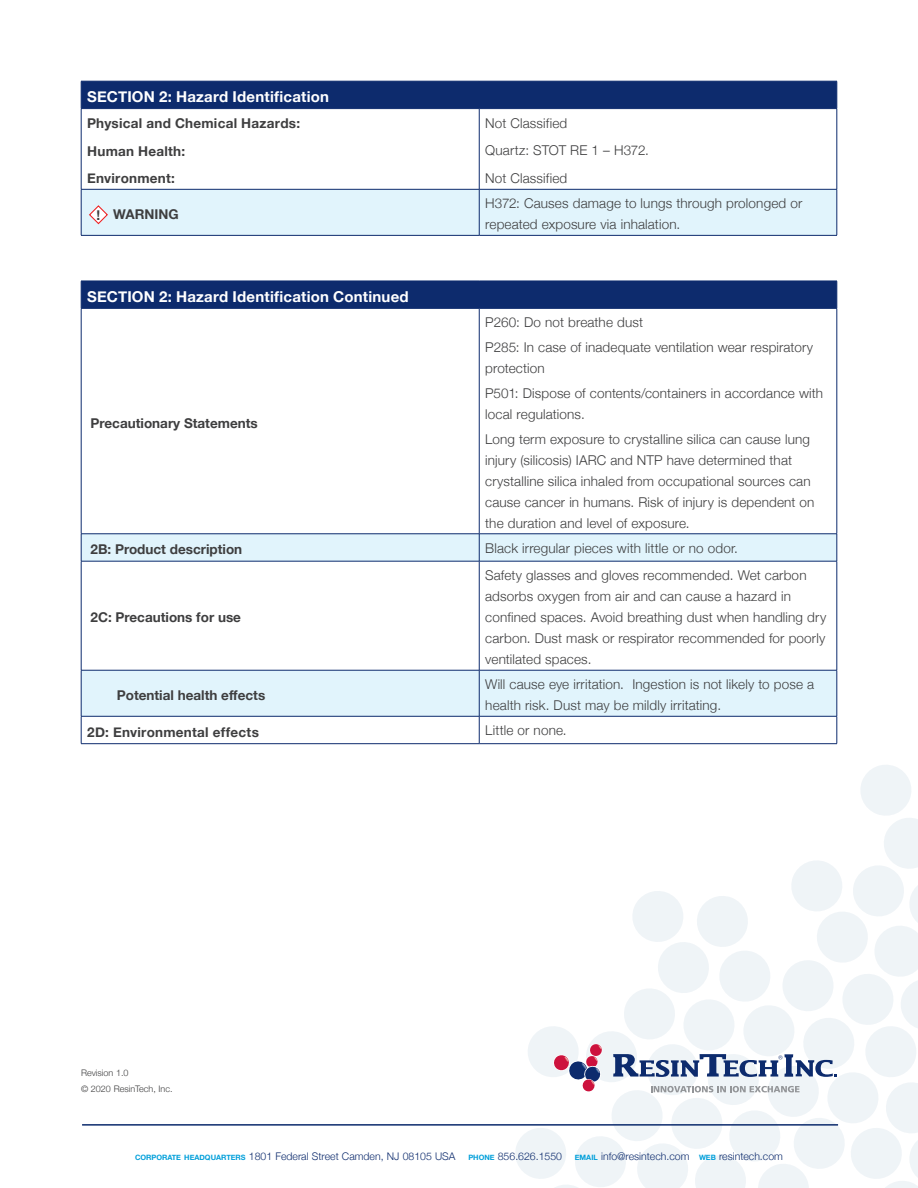
<style>
.page{position:relative;width:918px;height:1188px;background:#fff}
.page>*{position:absolute;margin:0;border:0;box-sizing:border-box;transform-origin:0 0}
.t1{font:700 15px "Helvetica Neue";letter-spacing:.015em;color:#fff}
.Physical_Prop_Operar{font:300 13.5px/21px "Helvetica Neue";letter-spacing:.01em;color:#3e3e3f}
.Ordering_Guide{font:700 13.5px "Helvetica Neue";color:#3e3e3f}
.Physical_Prop_Operar-2{font:700 13.5px "Helvetica Neue";letter-spacing:.02em;color:#3e3e3f}
.t2{font:300 10.5px "Helvetica Neue";color:#0d2b6d}
.t3{font:300 9px/16.5px "Helvetica Neue";color:#3e3e3f}
.s1{font-weight:700;font-size:7.35px;color:#009fda}
</style>
<div class="page">
<svg style="left:515px;top:765px;width:403px;height:423px"></svg>
<hr style="left:82px;top:1124px;width:756px;height:2px;background:#0d2b6d">
<svg style="left:82px;top:109px;width:755px;height:80px"></svg>
<hr style="left:81px;top:109px;width:1px;height:80px;background:#0d2b6d">
<hr style="left:479px;top:109px;width:1px;height:80px;background:#0d2b6d">
<hr style="left:837px;top:109px;width:1px;height:80px;background:#0d2b6d">
<hr style="left:837px;top:190px;width:1px;height:45px;background:#0d2b6d">
<hr style="left:81px;top:235px;width:398px;height:1px;background:#0d2b6d">
<hr style="left:479px;top:235px;width:358px;height:1px;background:#0d2b6d">
<div style="left:81px;top:81px;width:757px;height:28px;background:#0d2b6d"></div>
<hr style="left:81px;top:108px;width:398px;height:1px;background:#0d2b6d">
<hr style="left:479px;top:108px;width:358px;height:1px;background:#0d2b6d">
<div style="left:81px;top:189px;width:756px;height:46px;background:#e1f4fc"></div>
<svg style="left:82px;top:535px;width:755px;height:181px"></svg>
<hr style="left:81px;top:309px;width:1px;height:225px;background:#0d2b6d">
<hr style="left:479px;top:309px;width:1px;height:225px;background:#0d2b6d">
<hr style="left:837px;top:309px;width:1px;height:225px;background:#0d2b6d">
<hr style="left:81px;top:534px;width:398px;height:1px;background:#0d2b6d">
<svg style="left:81px;top:534px;width:1px;height:27px"></svg>
<hr style="left:479px;top:534px;width:358px;height:1px;background:#0d2b6d">
<svg style="left:479px;top:534px;width:1px;height:27px"></svg>
<svg style="left:837px;top:534px;width:1px;height:27px"></svg>
<hr style="left:81px;top:561px;width:398px;height:1px;background:#0d2b6d">
<hr style="left:81px;top:561px;width:1px;height:109px;background:#0d2b6d">
<hr style="left:479px;top:561px;width:358px;height:1px;background:#0d2b6d">
<hr style="left:479px;top:561px;width:1px;height:109px;background:#0d2b6d">
<hr style="left:837px;top:561px;width:1px;height:109px;background:#0d2b6d">
<hr style="left:81px;top:670px;width:398px;height:1px;background:#0d2b6d">
<hr style="left:81px;top:670px;width:1px;height:46px;background:#0d2b6d">
<hr style="left:479px;top:670px;width:358px;height:1px;background:#0d2b6d">
<hr style="left:479px;top:670px;width:1px;height:46px;background:#0d2b6d">
<hr style="left:837px;top:670px;width:1px;height:46px;background:#0d2b6d">
<hr style="left:81px;top:716px;width:398px;height:1px;background:#0d2b6d">
<svg style="left:81px;top:716px;width:1px;height:27px"></svg>
<hr style="left:479px;top:716px;width:358px;height:1px;background:#0d2b6d">
<svg style="left:479px;top:716px;width:1px;height:27px"></svg>
<svg style="left:837px;top:716px;width:1px;height:28px"></svg>
<hr style="left:81px;top:743px;width:398px;height:1px;background:#0d2b6d">
<hr style="left:479px;top:743px;width:358px;height:1px;background:#0d2b6d">
<div style="left:81px;top:281px;width:757px;height:27px;background:#0d2b6d"></div>
<hr style="left:81px;top:308px;width:398px;height:1px;background:#0d2b6d">
<hr style="left:479px;top:308px;width:358px;height:1px;background:#0d2b6d">
<p class="t1" style="left:87px;top:85px;width:243px">SECTION 2: Hazard Identification</p>
<p class="Physical_Prop_Operar-2" style="left:87px;top:112px;width:214px">Physical and Chemical Hazards:</p>
<p class="Physical_Prop_Operar-2" style="left:87px;top:140px;width:100px">Human Health:</p>
<p class="Physical_Prop_Operar-2" style="left:87px;top:168px;width:89px">Environment:</p>
<p class="Physical_Prop_Operar" style="left:485px;top:111px;width:84px">Not Classified</p>
<p class="Physical_Prop_Operar" style="left:485px;top:139px;width:165px">Quartz: STOT RE 1 – H372.</p>
<p class="Physical_Prop_Operar" style="left:485px;top:167px;width:84px">Not Classified</p>
<p class="Ordering_Guide" style="left:97px;top:205px;width:5px">!</p>
<p class="Ordering_Guide" style="left:113px;top:204px;width:67px">WARNING</p>
<p class="Physical_Prop_Operar" style="left:485px;top:192px;width:319px">H372: Causes damage to lungs through prolonged or repeated exposure via inhalation.</p>
<p class="t1" style="left:87px;top:284px;width:323px">SECTION 2: Hazard Identification Continued</p>
<p class="Ordering_Guide" style="left:91px;top:412px;width:169px">Precautionary Statements</p>
<p class="Physical_Prop_Operar" style="left:485px;top:311px;width:159px">P260: Do not breathe dust</p>
<p class="Physical_Prop_Operar" style="left:485px;top:336px;width:329px">P285: In case of inadequate ventilation wear respiratory protection</p>
<p class="Physical_Prop_Operar" style="left:485px;top:382px;width:339px">P501: Dispose of contents/containers in accordance with local regulations.</p>
<p class="Physical_Prop_Operar" style="left:485px;top:427px;width:331px">Long term exposure to crystalline silica can cause lung injury (silicosis) IARC and NTP have determined that crystalline silica inhaled from occupational sources can cause cancer in humans. Risk of injury is dependent on the duration and level of exposure.</p>
<p class="Ordering_Guide" style="left:91px;top:539px;width:153px">2B: Product description</p>
<p class="Physical_Prop_Operar" style="left:485px;top:537px;width:254px">Black irregular pieces with little or no odor.</p>
<p class="Ordering_Guide" style="left:91px;top:607px;width:152px">2C: Precautions for use</p>
<p class="Physical_Prop_Operar" style="left:485px;top:564px;width:343px">Safety glasses and gloves recommended. Wet carbon adsorbs oxygen from air and can cause a hazard in confined spaces. Avoid breathing dust when handling dry carbon. Dust mask or respirator recommended for poorly ventilated spaces.</p>
<p class="Ordering_Guide" style="left:117px;top:684px;width:150px">Potential health effects</p>
<p class="Physical_Prop_Operar" style="left:485px;top:673px;width:331px">Will cause eye irritation. Ingestion is not likely to pose a health risk. Dust may be mildly irritating.</p>
<p class="Physical_Prop_Operar-2" style="left:87px;top:721px;width:173px">2D: Environmental effects</p>
<p class="Physical_Prop_Operar" style="left:485px;top:719px;width:83px">Little or none.</p>
<p class="t3" style="left:81px;top:1064px;width:93px">Revision 1.0<br>© 2020 ResinTech, Inc.</p>
<p class="t2" style="left:135px;top:1148px;width:649px"><span class="s1">CORPORATE HEADQUARTERS</span> 1801 Federal Street Camden, NJ 08105 USA <span class="s1">PHONE</span> 856.626.1550 <span class="s1">EMAIL</span> info@resintech.com <span class="s1">WEB</span> resintech.com</p>
</div>
